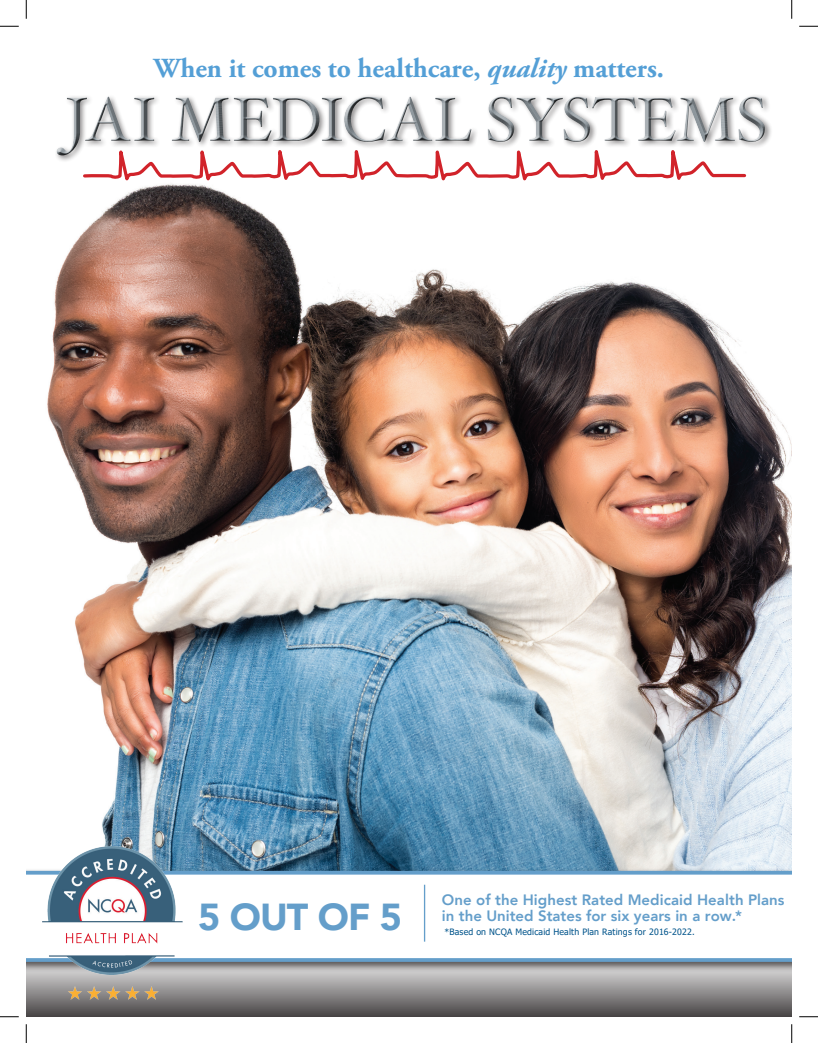
<style>
.page{position:relative;width:818px;height:1043px;background:#fff}
.page>*{position:absolute;margin:0;border:0;box-sizing:border-box;transform-origin:0 0}
.t1{font:900 37.5px "Avenir";color:#649eca}
.t2{font:700 27.5px "Adobe Garamond Pro";color:#549fd6}
.t3{font:800 15px/16.2px "Avenir";color:#649eca}
.t4{font:8.75px "Tahoma";letter-spacing:.02em;color:#00548b}
.s1{font-style:italic}
</style>
<div class="page">
<img style="left:47px;top:208px;width:744px;height:660px">
<div style="left:54px;top:94px;width:718px;height:69px;background:#231f20;opacity:.5"></div>
<svg style="left:54px;top:95px;width:712px;height:61px"></svg>
<svg style="left:81px;top:122px;width:666px;height:86px"></svg>
<svg style="left:26px;top:972px;width:765px;height:44px;background:#878485"></svg>
<div style="left:26px;top:868px;width:765px;height:104px;background:#231f20;opacity:.75"></div>
<svg style="left:26px;top:870px;width:765px;height:91px"></svg>
<hr style="left:424px;top:884px;width:1px;height:57px;background:#649eca">
<img style="left:42px;top:846px;width:141px;height:153px">
<svg style="left:0;top:25px;width:19px;height:2px"></svg>
<svg style="left:799px;top:25px;width:19px;height:2px"></svg>
<svg style="left:0;top:1016px;width:19px;height:1px"></svg>
<svg style="left:799px;top:1016px;width:19px;height:1px"></svg>
<svg style="left:25px;top:0;width:2px;height:19px"></svg>
<svg style="left:25px;top:1024px;width:2px;height:18px"></svg>
<svg style="left:791px;top:0;width:1px;height:19px"></svg>
<svg style="left:791px;top:1024px;width:1px;height:18px"></svg>
<h2 class="t2" style="left:154px;top:52px;width:511px">When it comes to healthcare, <span class="s1">quality</span> matters.</h2>
<h1 class="t1" style="left:198px;top:884px;width:205px">5 OUT OF 5</h1>
<p class="t3" style="left:442px;top:891px;width:344px">One of the Highest Rated Medicaid Health Plans in the United States for six years in a row.*</p>
<p class="t4" style="left:444px;top:925px;width:252px">*Based on NCQA Medicaid Health Plan Ratings for 2016-2022.</p>
</div>
